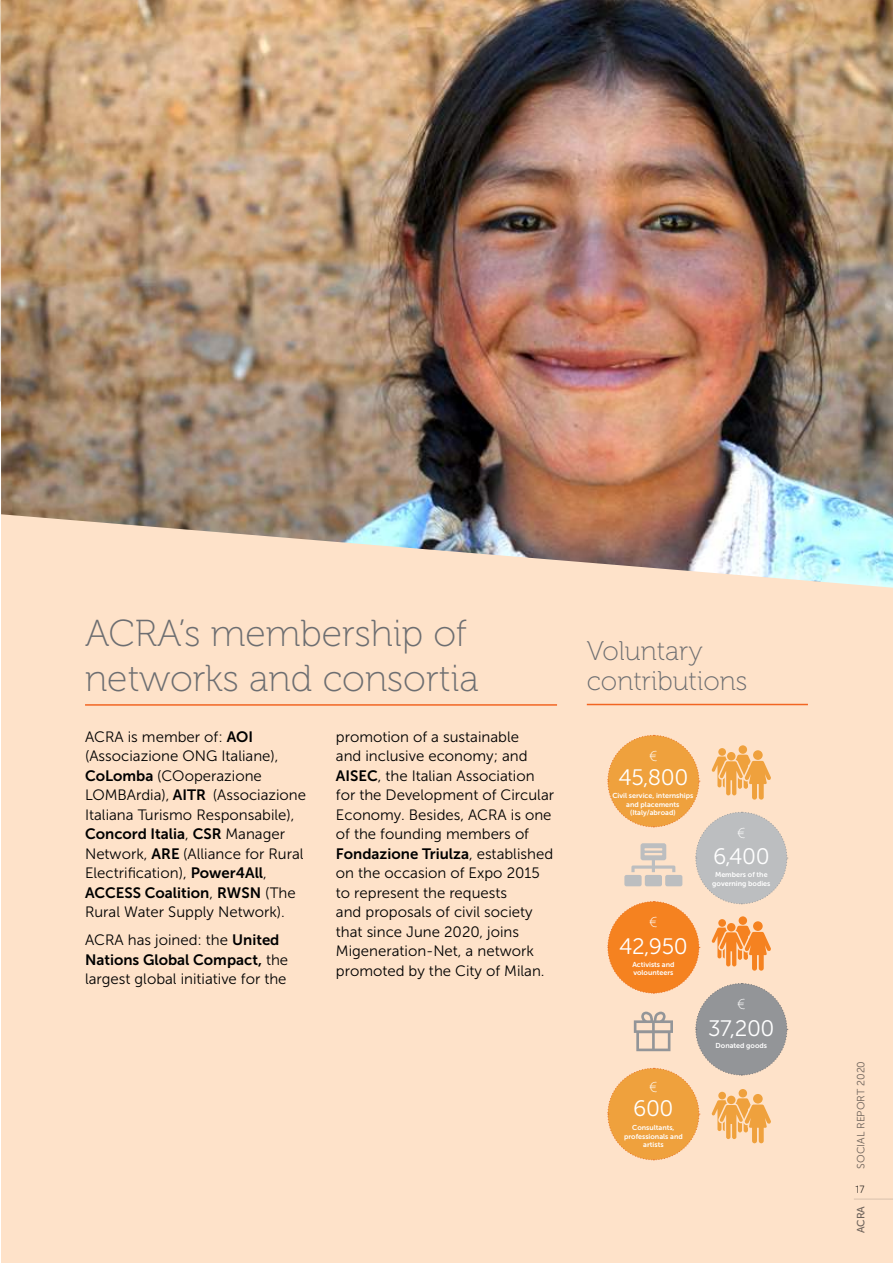
<style>
.page{position:relative;width:893px;height:1263px;background:#fff}
.page>*{position:absolute;margin:0;border:0;box-sizing:border-box;transform-origin:0 0}
.t1{font:37.5px/45px "Museo 100";color:#6d6e71}
.t2{font:27px/30px "Museo 100";color:#6d6e71}
.t3{font:22.35px "Museo Sans 300";letter-spacing:-.02em;color:#fff}
.t4{font:15px/19.5px "Museo Sans 300";color:#000}
.t5{font:15px "Museo Sans 700";color:#000}
.t6{font:14.25px "Museo Sans 100";color:#fff}
.t7{font:10.5px "Museo Sans 300";color:#6d6e71}
.t8{font:10.5px "Museo Sans 500";color:#6d6e71}
.t9{font:10.5px "Quicksand";color:#000}
.t10{font:7.2px/8.6px "Museo Sans 700";color:#fff;text-align:center}
.s1{font-family:"Museo Sans 700"}
.s2{font-family:"Museo Sans 300"}
</style>
<div class="page">
<div style="left:1px;top:0;width:892px;height:1263px;background:#fee2c9"></div>
<hr style="left:587px;top:704px;width:221px;height:1px;background:#f26522">
<img style="left:1px;top:0;width:892px;height:588px">
<img style="left:0;top:0;width:1px;height:401px">
<hr style="left:85px;top:704px;width:472px;height:2px;background:#f26522">
<svg style="left:607px;top:734px;width:181px;height:427px"></svg>
<hr style="left:854px;top:1198px;width:39px;height:2px;background:#e6e7e8">
<h1 class="t1" style="left:85px;top:611px;width:395px">ACRA’s membership of networks and consortia</h1>
<p class="t4" style="left:85px;top:727px;width:223px">ACRA is member of: <span class="s1">AOI </span>(Associazione ONG Italiane),<br><span class="s1">CoLomba</span> (COoperazione<br>LOMBArdia), <span class="s1">AITR</span> (Associazione<br>Italiana Turismo Responsabile),</p>
<p class="t5" style="left:85px;top:826px;width:202px">Concord Italia<span class="s2">,</span> CSR <span class="s2">Manager</span></p>
<p class="t4" style="left:85px;top:844px;width:220px">Network, <span class="s1">ARE</span> (Alliance for Rural<br>Electrification), <span class="s1">Power4All</span>,</p>
<p class="t5" style="left:85px;top:884px;width:212px">ACCESS Coalition<span class="s2">,</span> RWSN <span class="s2">(The</span></p>
<p class="t4" style="left:85px;top:898px;width:201px;line-height:28px">Rural Water Supply Network).<br>ACRA has joined: the <span class="s1">United</span></p>
<p class="t5" style="left:85px;top:951px;width:205px">Nations Global Compact, <span class="s2">the</span></p>
<p class="t4" style="left:85px;top:969px;width:203px">largest global initiative for the</p>
<p class="t4" style="left:336px;top:727px;width:220px">promotion of a sustainable<br>and inclusive economy; and<br><span class="s1">AISEC</span>, the Italian Association for the Development of Circular<br>Economy. Besides, ACRA is one of the founding members of</p>
<p class="t5" style="left:336px;top:845px;width:219px">Fondazione Triulza<span class="s2">, established</span></p>
<p class="t4" style="left:336px;top:863px;width:210px">on the occasion of Expo 2015 to represent the requests<br>and proposals of civil society that since June 2020, joins<br>Migeneration-Net, a network promoted by the City of Milan.</p>
<h2 class="t2" style="left:587px;top:636px;width:162px">Voluntary contributions</h2>
<p class="t6" style="left:649px;top:749px;width:10px">€</p>
<h3 class="t3" style="left:618px;top:766px;width:71px">45,800</h3>
<p class="t10" style="left:612px;top:791px;width:82px">Civil service, internships and placements (Italy/abroad)</p>
<p class="t6" style="left:649px;top:915px;width:10px">€</p>
<h3 class="t3" style="left:619px;top:934px;width:70px">42,950</h3>
<p class="t10" style="left:632px;top:960px;width:44px;text-align:left">Activists and volounteers</p>
<p class="t6" style="left:649px;top:1079px;width:10px">€</p>
<h3 class="t3" style="left:633px;top:1096px;width:42px">600</h3>
<p class="t10" style="left:624px;top:1123px;width:60px">Consultants, professionals and artists</p>
<p class="t6" style="left:737px;top:825px;width:10px">€</p>
<h3 class="t3" style="left:713px;top:844px;width:58px">6,400</h3>
<p class="t10" style="left:712px;top:870px;width:60px">Members of the governing bodies</p>
<p class="t6" style="left:737px;top:997px;width:10px">€</p>
<h3 class="t3" style="left:708px;top:1016px;width:68px">37,200</h3>
<p class="t10" style="left:716px;top:1042px;width:53px">Donated goods</p>
<p class="t7" style="left:855px;top:1168px;width:109px;rotate:-90deg">SOCIAL REPORT 2020</p>
<p class="t9" style="left:855px;top:1183px;width:11px">17</p>
<p class="t8" style="left:855px;top:1233px;width:29px;rotate:-90deg">ACRA</p>
</div>
